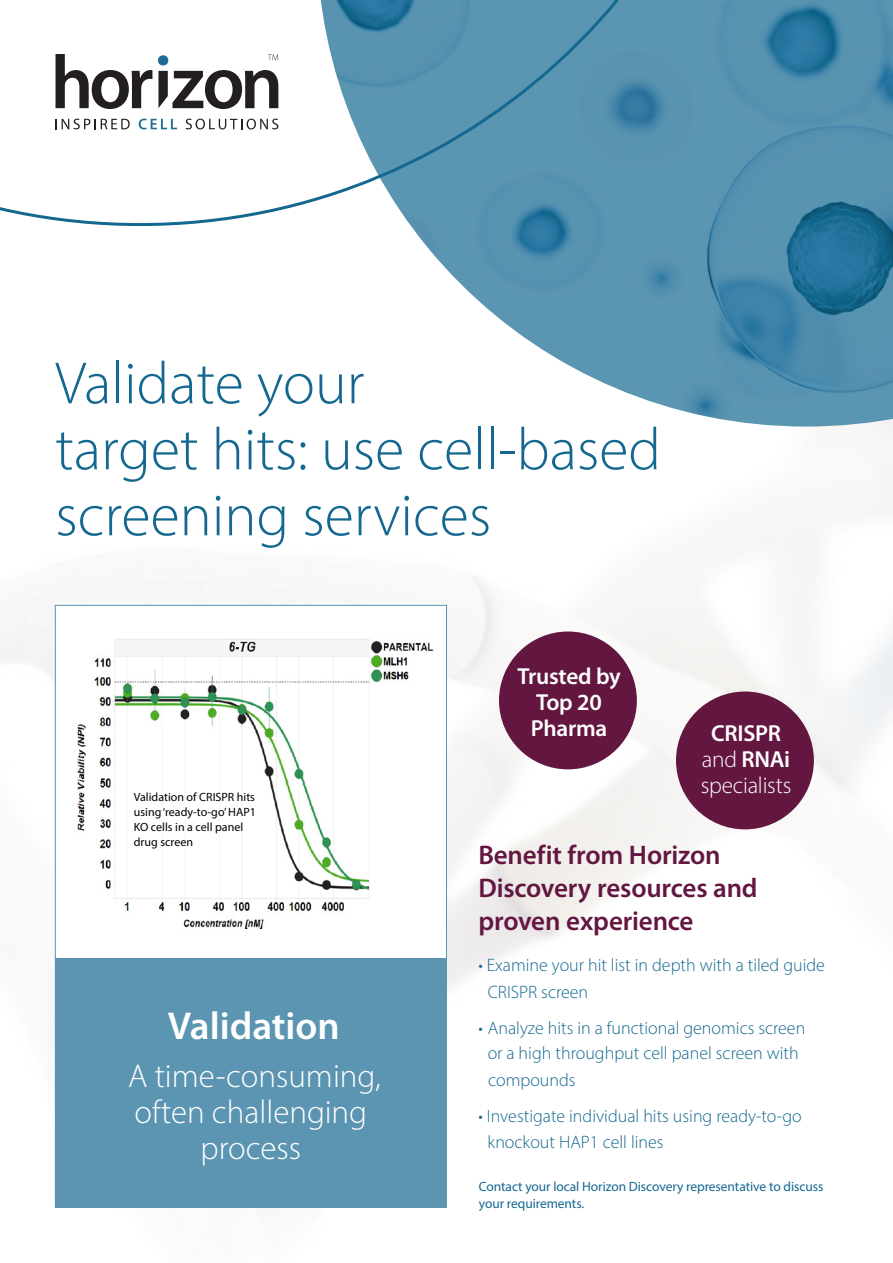
<style>
.page{position:relative;width:893px;height:1263px;background:#fff}
.page>*{position:absolute;margin:0;border:0;box-sizing:border-box;transform-origin:0 0}
.t1{font:300 60px "Myriad Pro";color:#146890}
.t2{font:600 39px "Myriad Pro";color:#fff}
.t3{font:300 33px "Myriad Pro";color:#fff}
.t4{font:600 27px/33px "Myriad Pro";letter-spacing:-.005em;color:#631740}
.t5{font:600 23.25px/25.8px "Myriad Pro";letter-spacing:-.01em;color:#fff;text-align:center}
.t6{font:300 23.25px "Myriad Pro";letter-spacing:-.01em;color:#fff}
.t7{font:300 18px "Myriad Pro";color:#146890}
.t8{font:13.5px/16.2px "Myriad Pro";letter-spacing:-.005em;color:#146890}
.t9{font:12px/15px "Myriad Pro";color:#000}
.s1{font-weight:300}
</style>
<div class="page">
<img style="left:0;top:427px;width:893px;height:781px">
<svg style="left:411px;top:0;width:482px;height:427px;fill:#5893b0"></svg>
<svg style="left:0;top:0;width:761px;height:226px"></svg>
<svg style="left:56px;top:54px;width:96px;height:55px"></svg>
<div style="left:158px;top:55px;width:10px;height:10px;background:#1e6c91;border-radius:50%"></div>
<svg style="left:158px;top:70px;width:120px;height:39px"></svg>
<svg style="left:56px;top:119px;width:74px;height:10px"></svg>
<svg style="left:139px;top:119px;width:38px;height:10px"></svg>
<svg style="left:186px;top:119px;width:92px;height:10px"></svg>
<svg style="left:268px;top:54px;width:10px;height:6px"></svg>
<div style="left:55px;top:605px;width:392px;height:602px;background:#fff;border:1px solid #5b95b1"></div>
<div style="left:55px;top:958px;width:391px;height:249px;background:#5b95b1"></div>
<img style="left:77px;top:639px;width:357px;height:289px">
<div style="left:499px;top:631px;width:138px;height:138px;background:#631740;border-radius:50%"></div>
<div style="left:676px;top:691px;width:138px;height:138px;background:#631740;border-radius:50%"></div>
<p class="t1" style="left:55px;top:347px;width:311px">Validate your</p>
<p class="t1" style="left:55px;top:413px;width:607px">target hits: use cell-based</p>
<p class="t1" style="left:55px;top:479px;width:437px">screening services</p>
<h3 class="t9" style="left:134px;top:789px;width:124px">Validation of CRISPR hits using ‘ready-to-go’ HAP1<br>KO cells in a cell panel drug screen</h3>
<p class="t2" style="left:168px;top:1001px;width:173px">Validation</p>
<p class="t3" style="left:128px;top:1056px;width:254px">A time-consuming,</p>
<p class="t3" style="left:135px;top:1092px;width:234px">often challenging</p>
<p class="t3" style="left:201px;top:1128px;width:102px">process</p>
<p class="t5" style="left:517px;top:663px;width:105px">Trusted by</p>
<p class="t5" style="left:536px;top:689px;width:67px">Top 20</p>
<p class="t5" style="left:531px;top:715px;width:78px">Pharma</p>
<p class="t5" style="left:702px;top:720px;width:90px">CRISPR <span class="s1">and</span> RNAi</p>
<p class="t6" style="left:701px;top:771px;width:92px">specialists</p>
<h3 class="t4" style="left:478px;top:838px;width:281px">Benefit from Horizon<br>Discovery resources and proven experience</h3>
<h3 class="t7" style="left:478px;top:954px;width:348px">• Examine your hit list in depth with a tiled guide</h3>
<h3 class="t7" style="left:488px;top:981px;width:102px">CRISPR screen</h3>
<h3 class="t7" style="left:478px;top:1017px;width:328px">• Analyze hits in a functional genomics screen</h3>
<h3 class="t7" style="left:488px;top:1042px;width:313px">or a high throughput cell panel screen with</h3>
<h3 class="t7" style="left:488px;top:1069px;width:89px">compounds</h3>
<h3 class="t7" style="left:478px;top:1105px;width:325px">• Investigate individual hits using ready-to-go</h3>
<h3 class="t7" style="left:487px;top:1131px;width:178px">knockout HAP1 cell lines</h3>
<p class="t8" style="left:479px;top:1178px;width:346px">Contact your local Horizon Discovery representative to discuss your requirements.</p>
</div>
